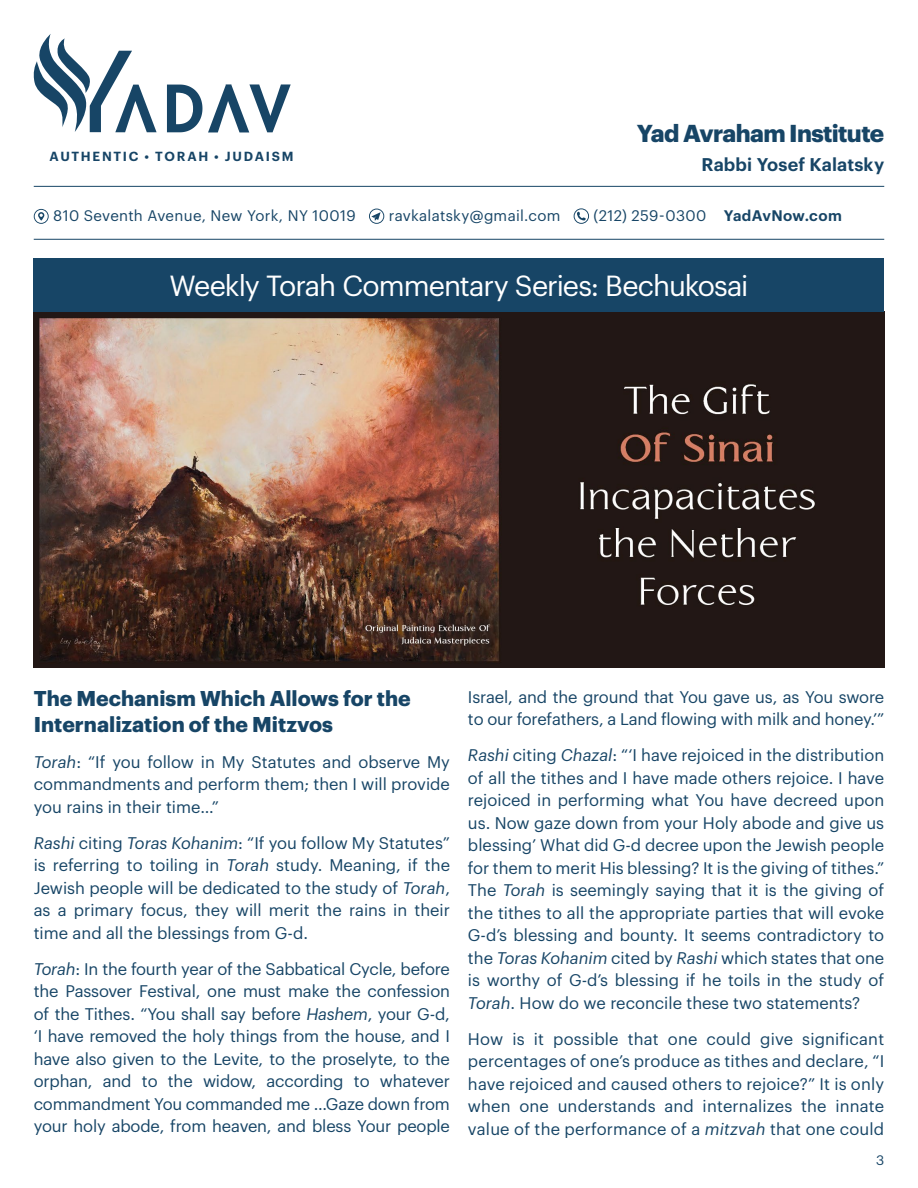
<style>
.page{position:relative;width:918px;height:1188px;background:#fff}
.page>*{position:absolute;margin:0;border:0;box-sizing:border-box;transform-origin:0 0}
.t1{font:28.5px "Graphik";letter-spacing:-.035em;color:#fff}
.t2{font:700 24px "Graphik";letter-spacing:-.025em;color:#174566}
.t3{font:700 21px/25.5px "Graphik";color:#174566}
.t4{font:600 18px "Graphik";letter-spacing:.01em;color:#174566}
.t5{font:16.5px/22.5px "Graphik";color:#174566;text-align:justify}
.t6{font:15px "Graphik";letter-spacing:.02em;color:#174566}
.t7{font:13.5px "Graphik";color:#174566}
.t8{font:600 12.9px "Graphik";letter-spacing:.135em;color:#174566}
.s1{font-weight:600}
.s2{font-style:italic}
</style>
<div class="page">
<img style="left:34px;top:312px;width:850px;height:356px">
<svg style="left:167px;top:85px;width:35px;height:47px"></svg>
<svg style="left:208px;top:84px;width:83px;height:48px"></svg>
<svg style="left:33px;top:34px;width:124px;height:98px"></svg>
<div style="left:34px;top:258px;width:850px;height:54px;background:#174566"></div>
<svg style="left:34px;top:209px;width:15px;height:15px"></svg>
<svg style="left:369px;top:209px;width:15px;height:15px"></svg>
<svg style="left:574px;top:208px;width:15px;height:16px"></svg>
<hr style="left:34px;top:186px;width:850px;height:1px;background:#174566">
<hr style="left:34px;top:239px;width:850px;height:1px;background:#174566">
<p class="t8" style="left:50px;top:146px;width:245px">AUTHENTIC • TORAH • JUDAISM</p>
<h2 class="t2" style="left:637px;top:115px;width:249px">Yad Avraham Institute</h2>
<p class="t4" style="left:702px;top:151px;width:184px">Rabbi Yosef Kalatsky</p>
<p class="t6" style="left:53px;top:204px;width:304px">810 Seventh Avenue, New York, NY 10019</p>
<p class="t6" style="left:389px;top:204px;width:173px">ravkalatsky@gmail.com</p>
<p class="t6" style="left:594px;top:204px;width:250px">(212) 259-0300 <span class="s1">YadAvNow.com</span></p>
<h1 class="t1" style="left:169px;top:265px;width:581px">Weekly Torah Commentary Series: Bechukosai</h1>
<p class="t3" style="left:34px;top:684px;width:379px">The Mechanism Which Allows for the<br>Internalization of the Mitzvos</p>
<p class="t5" style="left:34px;top:749px;width:418px"><span class="s2">Torah</span>: “If you follow in My Statutes and observe My commandments and perform them; then I will provide you rains in their time…”</p>
<p class="t5" style="left:34px;top:830px;width:418px"><span class="s2">Rashi</span> citing <span class="s2">Toras Kohanim</span>: “If you follow My Statutes” is referring to toiling in <span class="s2">Torah</span> study. Meaning, if the Jewish people will be dedicated to the study of <span class="s2">Torah</span>, as a primary focus, they will merit the rains in their time and all the blessings from G-d.</p>
<p class="t5" style="left:34px;top:956px;width:418px"><span class="s2">Torah</span>: In the fourth year of the Sabbatical Cycle, before the Passover Festival, one must make the confession of the Tithes. “You shall say before <span class="s2">Hashem</span>, your G-d, ‘I have removed the holy things from the house, and I have also given to the Levite, to the proselyte, to the orphan, and to the widow, according to whatever commandment You commanded me …Gaze down from your holy abode, from heaven, and bless Your people</p>
<p class="t5" style="left:468px;top:684px;width:418px">Israel, and the ground that You gave us, as You swore to our forefathers, a Land flowing with milk and honey.’”</p>
<p class="t5" style="left:468px;top:743px;width:418px"><span class="s2">Rashi</span> citing <span class="s2">Chazal</span>: “‘I have rejoiced in the distribution of all the tithes and I have made others rejoice. I have rejoiced in performing what You have decreed upon us. Now gaze down from your Holy abode and give us blessing’ What did G-d decree upon the Jewish people for them to merit His blessing? It is the giving of tithes.” The <span class="s2">Torah</span> is seemingly saying that it is the giving of the tithes to all the appropriate parties that will evoke G-d’s blessing and bounty. It seems contradictory to the <span class="s2">Toras Kohanim</span> cited by <span class="s2">Rashi</span> which states that one is worthy of G-d’s blessing if he toils in the study of <span class="s2">Torah</span>. How do we reconcile these two statements?</p>
<p class="t5" style="left:468px;top:1026px;width:418px">How is it possible that one could give significant percentages of one’s produce as tithes and declare, “I have rejoiced and caused others to rejoice?” It is only when one understands and internalizes the innate value of the performance of a <span class="s2">mitzvah</span> that one could</p>
<p class="t7" style="left:876px;top:1150px;width:10px">3</p>
</div>
